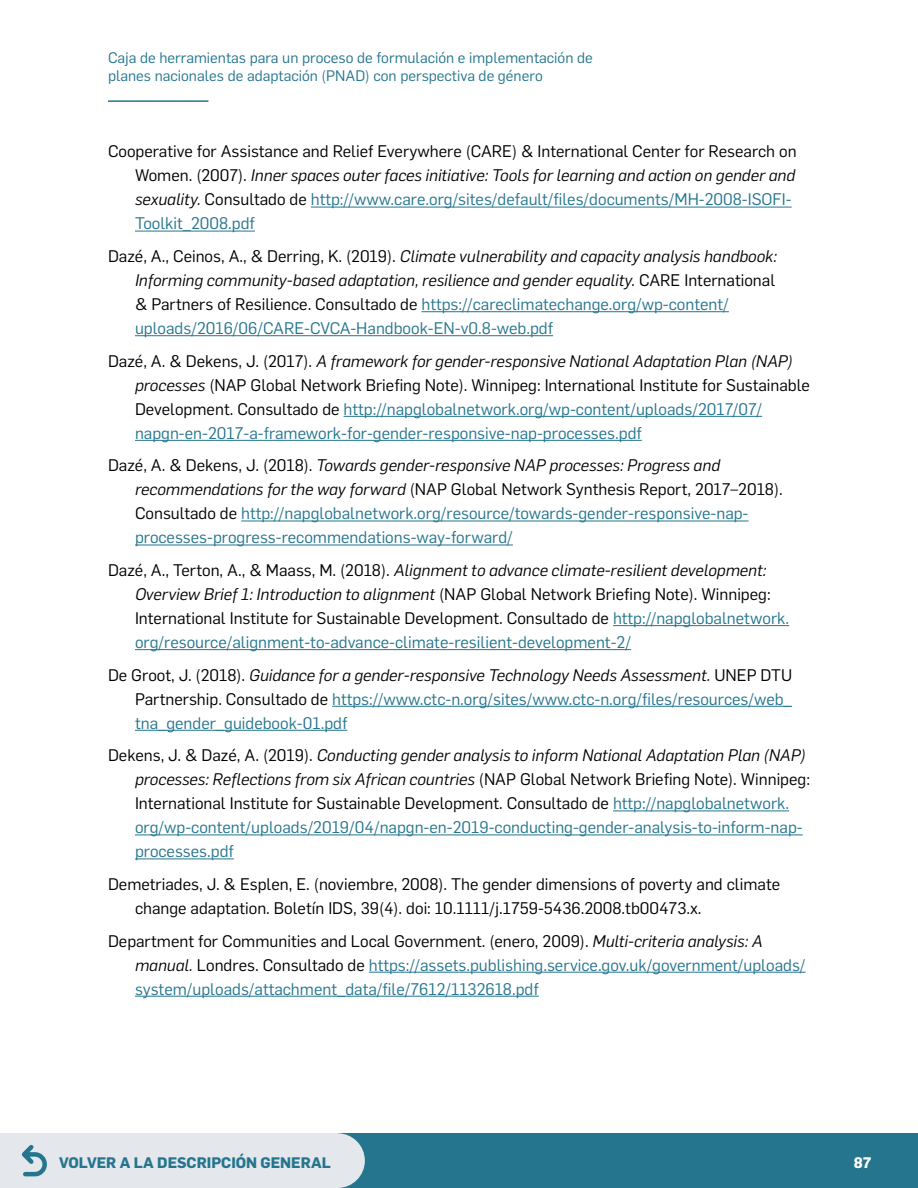
<style>
.page{position:relative;width:918px;height:1188px;background:#fff}
.page>*{position:absolute;margin:0;border:0;box-sizing:border-box;transform-origin:0 0}
.References{font:16.5px/24px "Flama";color:#000}
.References-2{font:16.5px/24px "Flama";color:#25758e}
.References-3{font:italic 16.5px/24px "Flama";color:#000}
.t1{font:15px/18px "Flama";color:#25758e}
.t2{font:700 15px "Flama";color:#25758e}
.t3{font:700 15px "Flama";color:#fff}
.s1{font-style:italic}
.s2{color:#25758e}
.s3{font-style:normal}
.s4{font-style:normal;color:#25758e}
.s5{color:#000}
.s6{font-style:italic;color:#000}
</style>
<div class="page">
<div style="left:0;top:1133px;width:918px;height:55px;background:#25758e"></div>
<hr style="left:108px;top:100px;width:100px;height:2px;background:#25758e">
<div style="left:310px;top:1133px;width:55px;height:55px;background:#e4e8ec;border-radius:50%"></div>
<div style="left:0;top:1133px;width:338px;height:55px;background:#e4e8ec"></div>
<svg style="left:21px;top:1145px;width:26px;height:32px"></svg>
<hr style="left:311px;top:207px;width:481px;height:1px;background:#25758e">
<hr style="left:135px;top:231px;width:120px;height:1px;background:#25758e">
<hr style="left:422px;top:311px;width:307px;height:1px;background:#25758e">
<hr style="left:135px;top:335px;width:418px;height:1px;background:#25758e">
<hr style="left:344px;top:416px;width:418px;height:1px;background:#25758e">
<hr style="left:135px;top:440px;width:507px;height:1px;background:#25758e">
<hr style="left:241px;top:521px;width:508px;height:1px;background:#25758e">
<hr style="left:135px;top:545px;width:378px;height:1px;background:#25758e">
<hr style="left:613px;top:625px;width:176px;height:1px;background:#25758e">
<hr style="left:135px;top:649px;width:496px;height:1px;background:#25758e">
<hr style="left:332px;top:706px;width:460px;height:1px;background:#25758e">
<hr style="left:135px;top:730px;width:212px;height:1px;background:#25758e">
<hr style="left:613px;top:811px;width:176px;height:1px;background:#25758e">
<hr style="left:135px;top:835px;width:668px;height:1px;background:#25758e">
<hr style="left:135px;top:859px;width:99px;height:1px;background:#25758e">
<hr style="left:369px;top:972px;width:437px;height:1px;background:#25758e">
<hr style="left:135px;top:996px;width:404px;height:1px;background:#25758e">
<p class="t1" style="left:108px;top:48px;width:486px">Caja de herramientas para un proceso de formulación e implementación de planes nacionales de adaptación (PNAD) con perspectiva de género</p>
<p class="References" style="left:135px;top:139px;width:663px;text-indent:-27px">Cooperative for Assistance and Relief Everywhere (CARE) &amp; International Center for Research on Women. (2007). <span class="s1">Inner spaces outer faces initiative: Tools for learning and action on gender and sexuality.</span> Consultado de <span class="s2">http://www.care.org/sites/default/files/documents/MH-2008-ISOFI-Toolkit_2008.pdf</span></p>
<p class="References-3" style="left:135px;top:243px;width:643px;text-indent:-27px"><span class="s3">Dazé, A., Ceinos, A., &amp; Derring, K. (2019).</span> Climate vulnerability and capacity analysis handbook:<br>Informing community-based adaptation, resilience and gender equality. <span class="s3">CARE International &amp; Partners of Resilience. Consultado de</span> <span class="s4">https://careclimatechange.org/wp-content/ uploads/2016/06/CARE-CVCA-Handbook-EN-v0.8-web.pdf</span></p>
<p class="References" style="left:135px;top:348px;width:677px;text-indent:-27px">Dazé, A. &amp; Dekens, J. (2017). <span class="s1">A framework for gender-responsive National Adaptation Plan (NAP) processes</span> (NAP Global Network Briefing Note). Winnipeg: International Institute for Sustainable Development. Consultado de <span class="s2">http://napglobalnetwork.org/wp-content/uploads/2017/07/ napgn-en-2017-a-framework-for-gender-responsive-nap-processes.pdf</span></p>
<p class="References-2" style="left:135px;top:452px;width:649px;text-indent:-27px"><span class="s5">Dazé, A. &amp; Dekens, J. (2018).</span> <span class="s6">Towards gender-responsive NAP processes: Progress and recommendations for the way forward</span> <span class="s5">(NAP Global Network Synthesis Report, 2017–2018).<br>Consultado de</span> http://napglobalnetwork.org/resource/towards-gender-responsive-nap&shy;processes-progress-recommendations-way-forward/</p>
<p class="References" style="left:135px;top:557px;width:656px;text-indent:-27px">Dazé, A., Terton, A., &amp; Maass, M. (2018). <span class="s1">Alignment to advance climate-resilient development:<br>Overview Brief 1: Introduction to alignment</span> (NAP Global Network Briefing Note). Winnipeg:<br>International Institute for Sustainable Development. Consultado de <span class="s2">http://napglobalnetwork. org/resource/alignment-to-advance-climate-resilient-development-2/</span></p>
<p class="References-2" style="left:135px;top:662px;width:659px;text-align:justify;text-indent:-27px"><span class="s5">De Groot, J. (2018).</span> <span class="s6">Guidance for a gender-responsive Technology Needs Assessment.</span> <span class="s5">UNEP DTU Partnership. Consultado de</span> https://www.ctc-n.org/sites/www.ctc-n.org/files/resources/web_ tna_gender_guidebook-01.pdf</p>
<p class="References" style="left:135px;top:742px;width:677px;text-indent:-27px">Dekens, J. &amp; Dazé, A. (2019). <span class="s1">Conducting gender analysis to inform National Adaptation Plan (NAP) processes: Reflections from six African countries</span> (NAP Global Network Briefing Note). Winnipeg:<br>International Institute for Sustainable Development. Consultado de <span class="s2">http://napglobalnetwork. org/wp-content/uploads/2019/04/napgn-en-2019-conducting-gender-analysis-to-inform-nap&shy;processes.pdf</span></p>
<p class="References" style="left:135px;top:871px;width:647px;text-indent:-27px">Demetriades, J. &amp; Esplen, E. (noviembre, 2008). The gender dimensions of poverty and climate change adaptation. Boletín IDS, 39(4). doi: 10.1111/j.1759-5436.2008.tb00473.x.</p>
<p class="References-2" style="left:135px;top:928px;width:672px;text-indent:-27px"><span class="s5">Department for Communities and Local Government. (enero, 2009).</span> <span class="s6">Multi-criteria analysis: A manual.</span> <span class="s5">Londres. Consultado de</span> https://assets.publishing.service.gov.uk/government/uploads/ system/uploads/attachment_data/file/7612/1132618.pdf</p>
<p class="t2" style="left:59px;top:1152px;width:273px">VOLVER A LA DESCRIPCIÓN GENERAL</p>
<p class="t3" style="left:854px;top:1152px;width:19px">87</p>
</div>
